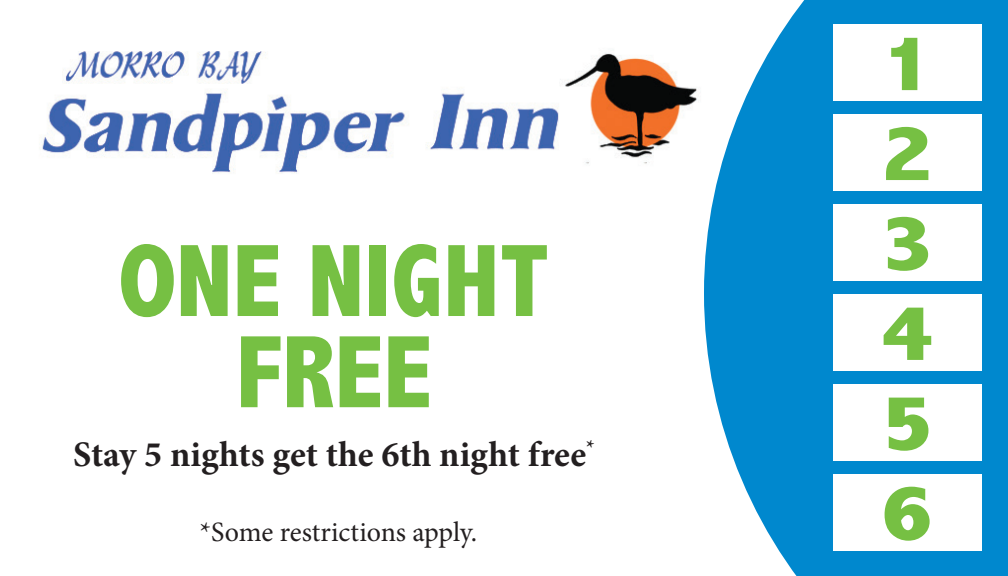
<style>
.page{position:relative;width:1008px;height:576px;background:#fff}
.page>*{position:absolute;margin:0;border:0;box-sizing:border-box;transform-origin:0 0}
.t1{font:800 condensed 104px/91.2px "Abadi";color:#76c043;text-align:center}
.t2{font:800 condensed 80.4px/90px "Abadi";color:#76c043;text-align:justify;scale:1.3 1}
.t3{font:700 36px "Minion Pro";color:#231f20}
.t4{font:28px "Minion Pro";letter-spacing:-.005em;color:#231f20}
</style>
<div class="page">
<svg style="left:704px;top:0;width:304px;height:576px;fill:#0088ce"></svg>
<img style="left:40px;top:53px;width:658px;height:121px">
<img style="left:63px;top:51px;width:210px;height:34px">
<div style="left:833px;top:24px;width:149px;height:77px;background:#fff"></div>
<div style="left:833px;top:114px;width:149px;height:77px;background:#fff"></div>
<div style="left:833px;top:204px;width:149px;height:77px;background:#fff"></div>
<div style="left:833px;top:384px;width:149px;height:76px;background:#fff"></div>
<div style="left:833px;top:294px;width:149px;height:76px;background:#fff"></div>
<div style="left:833px;top:474px;width:149px;height:76px;background:#fff"></div>
<h1 class="t1" style="left:119px;top:236px;width:432px">ONE NIGHT<br>FREE</h1>
<p class="t3" style="left:73px;top:429px;width:523px">Stay 5 nights get the 6th night free<sup>*</sup></p>
<p class="t4" style="left:200px;top:513px;width:279px">*Some restrictions apply.</p>
<h2 class="t2" style="left:881px;top:18px;width:42px">1<br>2<br>3</h2>
<h2 class="t2" style="left:881px;top:288px;width:42px">4</h2>
<h2 class="t2" style="left:881px;top:378px;width:42px">5</h2>
<h2 class="t2" style="left:881px;top:468px;width:42px">6</h2>
</div>
